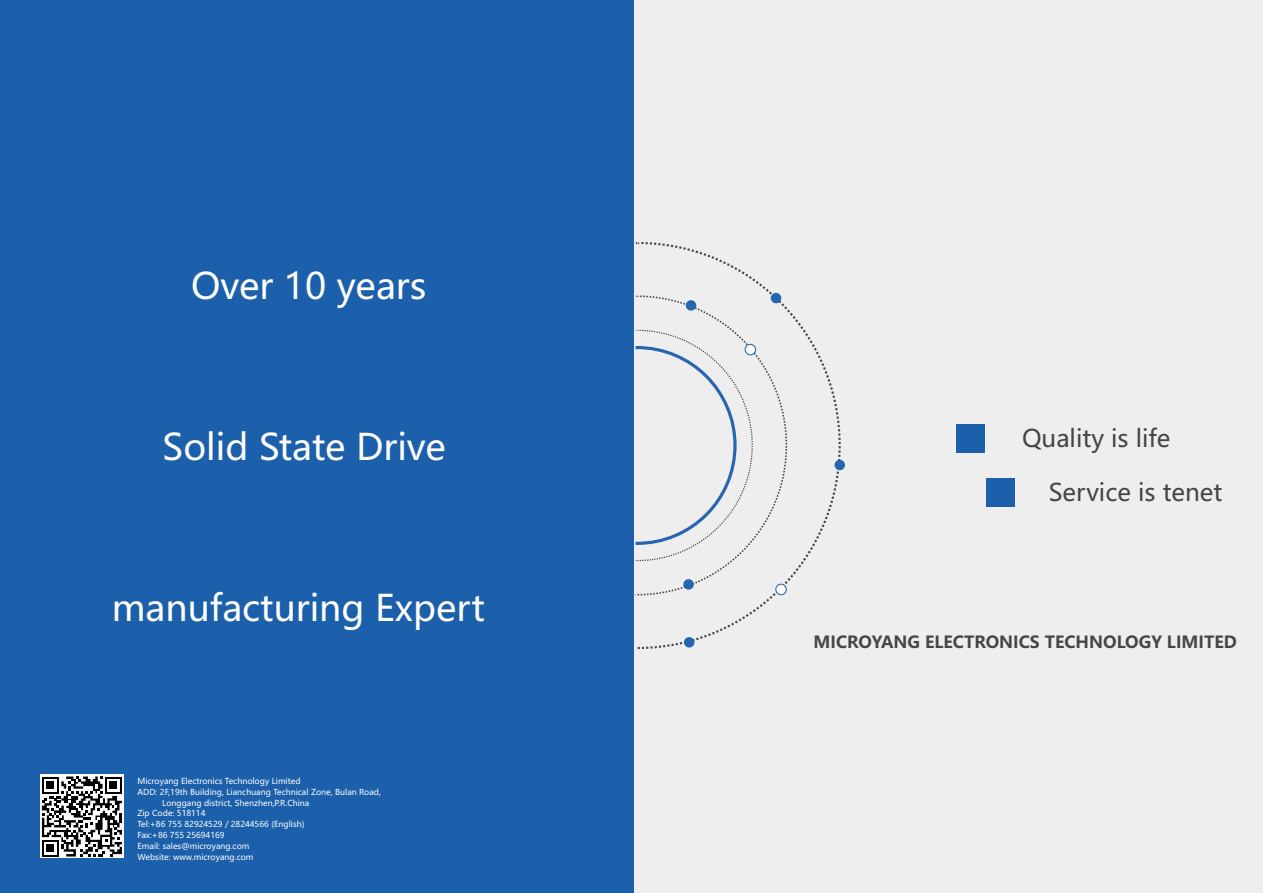
<style>
.page{position:relative;width:1263px;height:893px;background:#fff}
.page>*{position:absolute;margin:0;border:0;box-sizing:border-box;transform-origin:0 0}
.t1{font:36px "Microsoft Ya Hei";color:#fefefe}
.t2{font:24px "Microsoft Ya Hei";color:#474443}
.t3{font:700 16.5px "Microsoft Ya Hei";color:#474443}
.t4{font:8.1px "Microsoft Ya Hei";color:#fefefe}
</style>
<div class="page">
<div style="left:634px;top:0;width:629px;height:893px;background:#eeeeef"></div>
<div style="left:1px;top:0;width:633px;height:892px;background:#1c60ab"></div>
<svg style="left:635px;top:242px;width:206px;height:407px"></svg>
<svg style="left:635px;top:295px;width:152px;height:300px"></svg>
<svg style="left:635px;top:330px;width:118px;height:231px"></svg>
<div style="left:686px;top:300px;width:10px;height:11px;background:#2665af;border-radius:50%"></div>
<div style="left:745px;top:344px;width:11px;height:11px;background:#fefefe;border:1px solid #2665af;border-radius:50%"></div>
<div style="left:683px;top:579px;width:11px;height:11px;background:#2665af;border-radius:50%"></div>
<div style="left:684px;top:637px;width:10px;height:10px;background:#2665af;border-radius:50%"></div>
<div style="left:771px;top:293px;width:10px;height:10px;background:#2665af;border-radius:50%"></div>
<div style="left:834px;top:460px;width:11px;height:10px;background:#2665af;border-radius:50%"></div>
<div style="left:775px;top:584px;width:12px;height:11px;background:#fefefe;border:1px solid #2665af;border-radius:50%"></div>
<div style="left:956px;top:425px;width:29px;height:28px;background:#1c60ab"></div>
<div style="left:986px;top:478px;width:29px;height:29px;background:#1c60ab"></div>
<div style="left:40px;top:774px;width:84px;height:84px;background:#fefefe"></div>
<svg style="left:42px;top:776px;width:80px;height:80px"></svg>
<h1 class="t1" style="left:191px;top:270px;width:237px">Over 10 years</h1>
<h1 class="t1" style="left:163px;top:431px;width:285px">Solid State Drive</h1>
<h1 class="t1" style="left:112px;top:592px;width:374px">manufacturing Expert</h1>
<p class="t4" style="left:137px;top:777px;width:165px">Microyang Electronics Technology Limited</p>
<p class="t4" style="left:137px;top:788px;width:245px">ADD: 2F,19th Building, Lianchuang Technical Zone, Bulan Road,</p>
<p class="t4" style="left:162px;top:799px;width:149px">Longgang district, Shenzhen,P.R.China</p>
<p class="t4" style="left:137px;top:810px;width:70px">Zip Code: 518114</p>
<p class="t4" style="left:137px;top:821px;width:168px">Tel:+86 755 82924529 / 28244566 (English)</p>
<p class="t4" style="left:137px;top:831px;width:89px">Fax:+86 755 25694169</p>
<p class="t4" style="left:137px;top:842px;width:113px">Email: sales@microyang.com</p>
<p class="t4" style="left:137px;top:853px;width:118px">Website: www.microyang.com</p>
<h2 class="t2" style="left:1022px;top:428px;width:150px">Quality is life</h2>
<h2 class="t2" style="left:1049px;top:481px;width:175px">Service is tenet</h2>
<h3 class="t3" style="left:814px;top:635px;width:425px">MICROYANG ELECTRONICS TECHNOLOGY LIMITED</h3>
</div>
